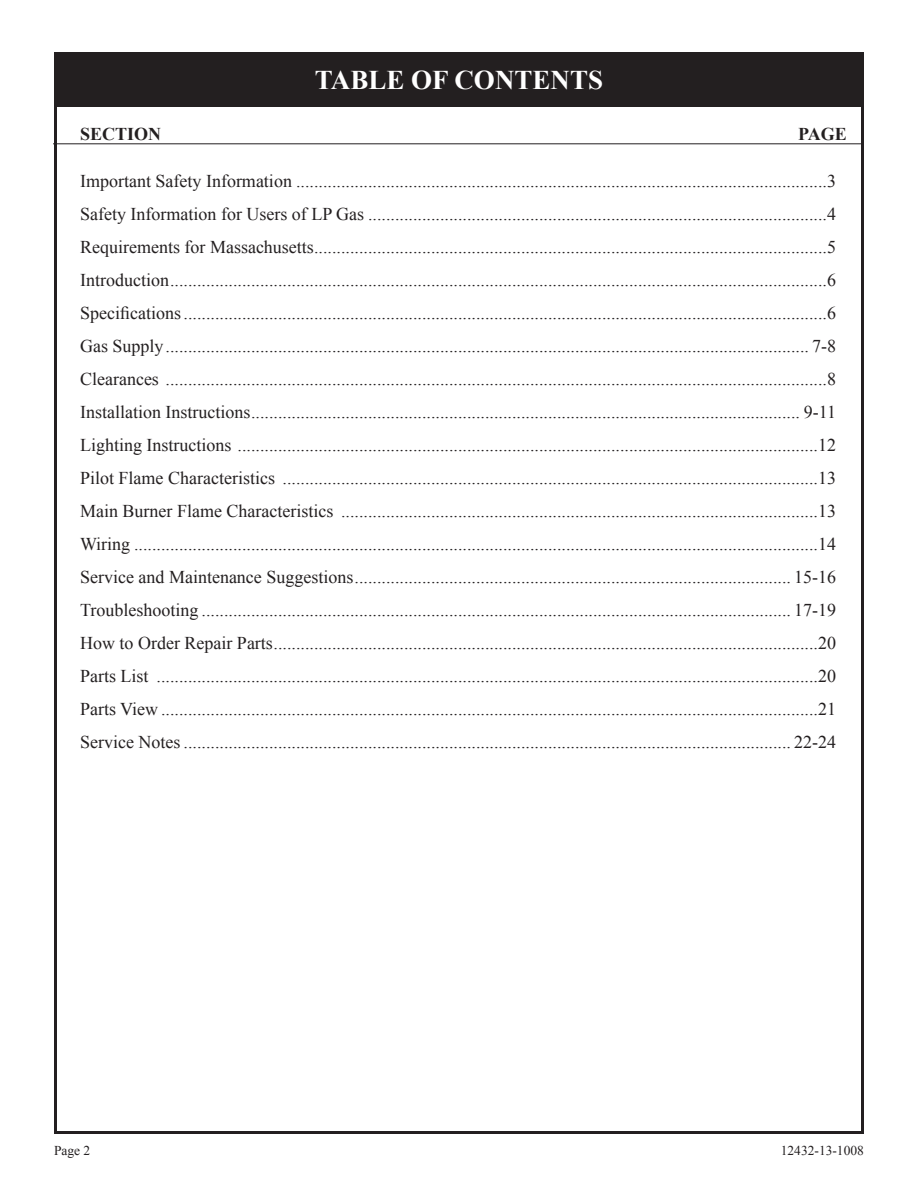
<style>
.page{position:relative;width:918px;height:1188px;background:#fff}
.page>*{position:absolute;margin:0;border:0;box-sizing:border-box;transform-origin:0 0}
.t1{font:700 27px "Times New Roman";color:#fff}
.t2{font:18px/33px "Times New Roman";color:#231f20;text-align:justify}
.t3{font:700 18px "Times New Roman";color:#231f20}
.t4{font:13.5px "Times New Roman";color:#231f20}
</style>
<div class="page">
<hr style="left:53px;top:143px;width:810px;height:1px;background:#231f20">
<div style="left:54px;top:53px;width:810px;height:54px;background:#231f20"></div>
<h1 class="t1" style="left:315px;top:61px;width:290px">TABLE OF CONTENTS</h1>
<p class="t3" style="left:80px;top:122px;width:83px">SECTION</p>
<p class="t3" style="left:798px;top:122px;width:50px">PAGE</p>
<p class="t2" style="left:80px;top:164px;width:758px">Important Safety Information ......................................................................................................................3<br>Safety Information for Users of LP Gas ......................................................................................................4<br>Requirements for Massachusetts ..................................................................................................................5<br>Introduction ..................................................................................................................................................6<br>Specifications ...............................................................................................................................................6<br>Gas Supply ............................................................................................................................................... 7-8<br>Clearances ...................................................................................................................................................8<br>Installation Instructions .......................................................................................................................... 9-11<br>Lighting Instructions .................................................................................................................................12<br>Pilot Flame Characteristics .......................................................................................................................13<br>Main Burner Flame Characteristics ..........................................................................................................13<br>Wiring ........................................................................................................................................................14<br>Service and Maintenance Suggestions ................................................................................................. 15-16<br>Troubleshooting ................................................................................................................................... 17-19<br>How to Order Repair Parts .........................................................................................................................20<br>Parts List ...................................................................................................................................................20<br>Parts View ..................................................................................................................................................21<br>Service Notes ....................................................................................................................................... 22-24</p>
<p class="t4" style="left:54px;top:1142px;width:38px">Page 2</p>
<p class="t4" style="left:781px;top:1142px;width:85px">12432-13-1008</p>
</div>
